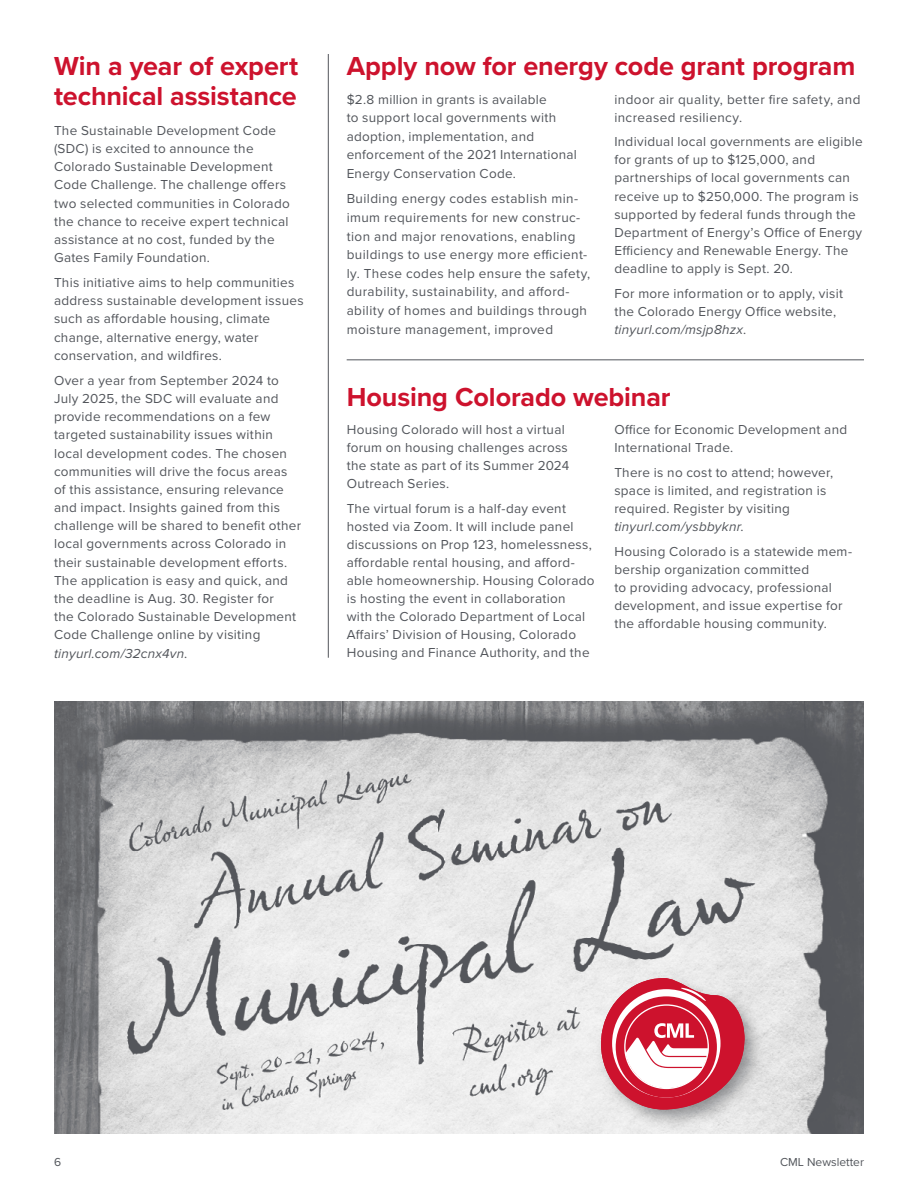
<style>
.page{position:relative;width:918px;height:1188px;background:#fff}
.page>*{position:absolute;margin:0;border:0;box-sizing:border-box;transform-origin:0 0}
.t1{font:700 27px/30px "Proxima Nova";letter-spacing:-.005em;color:#cd122d}
.t2{font:13.5px/18px "Proxima Nova";letter-spacing:.025em;color:#52555b}
.t3{font:12px "Proxima Nova";color:#52555b}
.s1{font-style:italic}
</style>
<div class="page">
<hr style="left:347px;top:359px;width:517px;height:1px;background:#52555b">
<hr style="left:328px;top:54px;width:1px;height:604px;background:#52555b">
<img style="left:54px;top:701px;width:810px;height:432px">
<svg style="left:601px;top:978px;width:148px;height:132px"></svg>
<h1 class="t1" style="left:54px;top:51px;width:246px">Win a year of expert technical assistance</h1>
<h1 class="t1" style="left:347px;top:51px;width:510px">Apply now for energy code grant program</h1>
<p class="t2" style="left:347px;top:89px;width:232px;line-height:18.6px">$2.8 million in grants is available<br>to support local governments with adoption, implementation, and enforcement of the 2021 International Energy Conservation Code.</p>
<p class="t2" style="left:347px;top:189px;width:245px;line-height:18.6px">Building energy codes establish min&shy;imum requirements for new construc&shy;tion and major renovations, enabling buildings to use energy more efficient&shy;ly. These codes help ensure the safety, durability, sustainability, and afford&shy;ability of homes and buildings through moisture management, improved</p>
<p class="t2" style="left:614px;top:89px;width:248px">indoor air quality, better fire safety, and increased resiliency.</p>
<p class="t2" style="left:614px;top:132px;width:250px">Individual local governments are eligible for grants of up to $125,000, and partnerships of local governments can receive up to $250,000. The program is supported by federal funds through the Department of Energy’s Office of Energy Efficiency and Renewable Energy. The deadline to apply is Sept. 20.</p>
<p class="t2" style="left:614px;top:283px;width:230px">For more information or to apply, visit the Colorado Energy Office website, <span class="s1">tinyurl.com/msjp8hzx</span>.</p>
<p class="t2" style="left:54px;top:121px;width:237px">The Sustainable Development Code (SDC) is excited to announce the Colorado Sustainable Development Code Challenge. The challenge offers two selected communities in Colorado the chance to receive expert technical assistance at no cost, funded by the Gates Family Foundation.</p>
<p class="t2" style="left:54px;top:273px;width:251px">This initiative aims to help communities address sustainable development issues such as affordable housing, climate change, alternative energy, water conservation, and wildfires.</p>
<p class="t2" style="left:54px;top:371px;width:249px">Over a year from September 2024 to July 2025, the SDC will evaluate and provide recommendations on a few targeted sustainability issues within local development codes. The chosen communities will drive the focus areas of this assistance, ensuring relevance and impact. Insights gained from this challenge will be shared to benefit other local governments across Colorado in their sustainable development efforts.<br>The application is easy and quick, and the deadline is Aug. 30. Register for<br>the Colorado Sustainable Development Code Challenge online by visiting <span class="s1">tinyurl.com/32cnx4vn</span>.</p>
<h1 class="t1" style="left:347px;top:382px;width:325px">Housing Colorado webinar</h1>
<p class="t2" style="left:614px;top:420px;width:234px">Office for Economic Development and<br>International Trade.</p>
<p class="t2" style="left:614px;top:463px;width:220px">There is no cost to attend; however, space is limited, and registration is required. Register by visiting <span class="s1">tinyurl.com/ysbbyknr</span>.</p>
<p class="t2" style="left:614px;top:542px;width:239px">Housing Colorado is a statewide mem&shy;bership organization committed<br>to providing advocacy, professional development, and issue expertise for the affordable housing community.</p>
<p class="t2" style="left:347px;top:420px;width:224px">Housing Colorado will host a virtual forum on housing challenges across the state as part of its Summer 2024<br>Outreach Series.</p>
<p class="t2" style="left:347px;top:499px;width:249px">The virtual forum is a half-day event hosted via Zoom. It will include panel discussions on Prop 123, homelessness, affordable rental housing, and afford&shy;able homeownership. Housing Colorado is hosting the event in collaboration<br>with the Colorado Department of Local Affairs’ Division of Housing, Colorado Housing and Finance Authority, and the</p>
<p class="t3" style="left:54px;top:1153px;width:9px">6</p>
<p class="t3" style="left:780px;top:1153px;width:85px">CML Newsletter</p>
</div>
